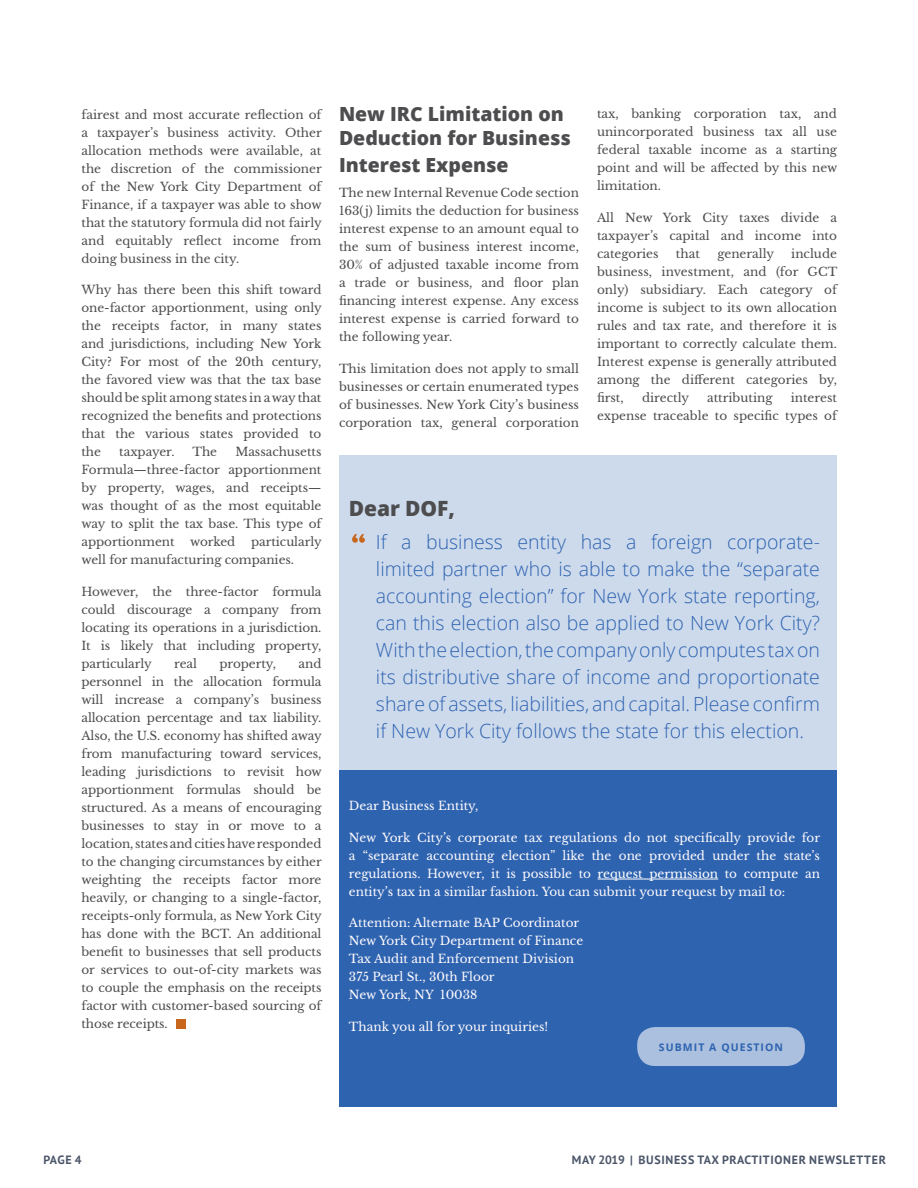
<style>
.page{position:relative;width:918px;height:1188px;background:#fff}
.page>*{position:absolute;margin:0;border:0;box-sizing:border-box;transform-origin:0 0}
.t1{font:800 21px "Open Sans";letter-spacing:-.005em;color:#4d4d4f}
.t2{font:300 19.5px/27px "Open Sans";color:#2e63b0;text-align:justify}
.t3{font:800 19.5px/24px "Open Sans";color:#4d4d4f}
.t4{font:12px/18px "Libre Baskerville";color:#4d4d4f;text-align:justify}
.t5{font:12px/18px "Libre Baskerville";color:#fffbfd;text-align:justify}
.t6{font:700 12px "PT Sans";letter-spacing:.055em;color:#4b5569}
.t7{font:700 10.5px "Open Sans";letter-spacing:.1em;color:#2e63b0}
.s1{color:#fff}
</style>
<div class="page">
<div style="left:339px;top:590px;width:498px;height:516px;background:#2e63b0"></div>
<div style="left:339px;top:456px;width:498px;height:314px;background:#cddaec"></div>
<hr style="left:598px;top:879px;width:120px;height:1px;background:#fff">
<svg style="left:352px;top:534px;width:13px;height:9px"></svg>
<div style="left:637px;top:1027px;width:168px;height:39px;background:#abc0df;border-radius:18px"></div>
<div style="left:177px;top:1019px;width:9px;height:9px;background:#c7661c"></div>
<p class="t4" style="left:81px;top:105px;width:242px">fairest and most accurate reflection of a taxpayer’s business activity. Other allocation methods were available, at the discretion of the commissioner of the New York City Department of Finance, if a taxpayer was able to show that the statutory formula did not fairly and equitably reflect income from doing business in the city.</p>
<p class="t4" style="left:81px;top:281px;width:242px">Why has there been this shift toward one-factor apportionment, using only the receipts factor, in many states and jurisdictions, including New York City? For most of the 20th century, the favored view was that the tax base should be split among states in a way that recognized the benefits and protections that the various states provided to the</p>
<p class="t4" style="left:81px;top:443px;width:242px;text-indent:154px">Massachusetts Formula—three-factor apportionment by property, wages, and receipts— was thought of as the most equitable way to split the tax base. This type of apportionment</p>
<p class="t4" style="left:119px;top:443px;width:57px">taxpayer.</p>
<p class="t4" style="left:192px;top:443px;width:26px">The</p>
<p class="t4" style="left:81px;top:533px;width:242px;text-indent:170px">particularly well for manufacturing companies.</p>
<p class="t4" style="left:81px;top:582px;width:242px">However, the three-factor formula could discourage a company from locating its operations in a jurisdiction.<br>It is likely that including property, particularly</p>
<p class="t4" style="left:190px;top:533px;width:47px">worked</p>
<p class="t4" style="left:81px;top:654px;width:242px;text-indent:217px">and personnel in the allocation formula will increase a company’s business allocation percentage and tax liability.<br>Also, the U.S. economy has shifted away from manufacturing toward services, leading jurisdictions to revisit how apportionment formulas should be structured. As a means of encouraging businesses to stay in or move to a location, states and cities have responded to the changing circumstances by either weighting the receipts factor more heavily, or changing to a single-factor, receipts-only formula, as New York City has done with the BCT. An additional benefit to businesses that sell products or services to out-of-city markets was to couple the emphasis on the receipts factor with customer-based sourcing of those receipts.</p>
<p class="t4" style="left:174px;top:654px;width:24px">real</p>
<p class="t4" style="left:220px;top:654px;width:58px">property,</p>
<h2 class="t3" style="left:339px;top:101px;width:233px">New IRC Limitation on<br>Deduction for Business</h2>
<h2 class="t3" style="left:339px;top:152px;width:171px">Interest Expense</h2>
<p class="t4" style="left:339px;top:184px;width:242px">The new Internal Revenue Code section 163( j) limits the deduction for business interest expense to an amount equal to the sum of business interest income, 30% of adjusted taxable income from a trade or business, and floor plan financing interest expense. Any excess interest expense is carried forward to the following year.</p>
<p class="t4" style="left:339px;top:359px;width:242px">This limitation does not apply to small businesses or certain enumerated types of businesses. New York City’s business corporation tax, general corporation</p>
<p class="t4" style="left:597px;top:105px;width:242px">tax, banking corporation tax, and unincorporated business tax all use federal taxable income as a starting point and will be affected by this new limitation.</p>
<p class="t4" style="left:597px;top:208px;width:242px">All New York City taxes divide a taxpayer’s capital and income into categories</p>
<p class="t4" style="left:597px;top:244px;width:242px;text-indent:194px">include business, investment, and (for GCT only) subsidiary. Each category of income is subject to its own allocation rules and tax rate, and therefore it is important to correctly calculate them.<br>Interest expense is generally attributed among the different categories by, first,</p>
<p class="t4" style="left:676px;top:244px;width:25px">that</p>
<p class="t4" style="left:717px;top:244px;width:58px">generally</p>
<p class="t4" style="left:642px;top:388px;width:49px">directly</p>
<p class="t4" style="left:707px;top:388px;width:67px">attributing</p>
<p class="t4" style="left:597px;top:388px;width:241px;text-align:right">interest<br>expense traceable to specific types of</p>
<h1 class="t1" style="left:349px;top:492px;width:107px">Dear DOF,</h1>
<p class="t2" style="left:376px;top:528px;width:446px">If a business entity has a foreign corporate&shy;limited partner who is able to make the “separate accounting election” for New York state reporting, can this election also be applied to New York City?<br>With the election, the company only computes tax on its distributive share of income and proportionate share of assets, liabilities, and capital. Please confirm if New York City follows the state for this election.</p>
<p class="t5" style="left:349px;top:797px;width:131px">Dear Business Entity,</p>
<p class="t5" style="left:349px;top:829px;width:473px">New York City’s corporate tax regulations do not specifically provide for a “separate accounting election” like the one provided under the state’s regulations. However, it is possible to <span class="s1">request permission</span> to compute an entity’s tax in a similar fashion. You can submit your request by mail to:</p>
<p class="t5" style="left:349px;top:914px;width:236px;text-align:left">Attention: Alternate BAP Coordinator<br>New York City Department of Finance<br>Tax Audit and Enforcement Division<br>375 Pearl St., 30th Floor<br>New York, NY 10038</p>
<p class="t5" style="left:349px;top:1018px;width:201px">Thank you all for your inquiries!</p>
<p class="t7" style="left:659px;top:1040px;width:126px">SUBMIT A QUESTION</p>
<p class="t6" style="left:43px;top:1152px;width:40px">PAGE 4</p>
<p class="t6" style="left:572px;top:1152px;width:316px">MAY 2019 | BUSINESS TAX PRACTITIONER NEWSLETTER</p>
</div>
